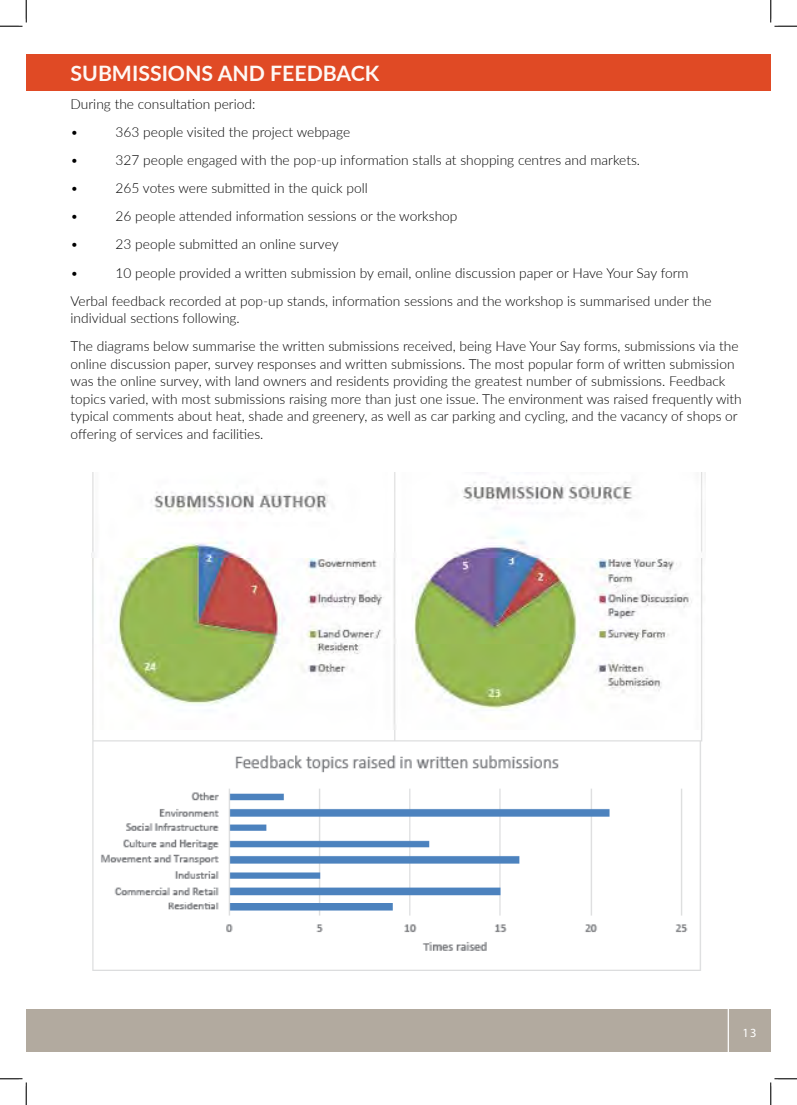
<style>
.page{position:relative;width:797px;height:1105px;background:#fff}
.page>*{position:absolute;margin:0;border:0;box-sizing:border-box;transform-origin:0 0}
.t1{font:700 21.25px "Lato";color:#fef8f5}
.t2{font:300 13.75px/17.5px "Lato";color:#000}
.t3{font:12.5px "Myriad Pro";color:#fff}
</style>
<div class="page">
<div style="left:26px;top:55px;width:744px;height:36px;background:#e04a25"></div>
<img style="left:91px;top:472px;width:612px;height:499px">
<div style="left:26px;top:1010px;width:744px;height:42px;background:#b2aa9f"></div>
<hr style="left:727px;top:1006px;width:2px;height:51px;background:#fff">
<svg style="left:0;top:0;width:27px;height:27px"></svg>
<svg style="left:0;top:1078px;width:27px;height:27px"></svg>
<svg style="left:770px;top:0;width:27px;height:27px"></svg>
<svg style="left:770px;top:1078px;width:27px;height:27px"></svg>
<h1 class="t1" style="left:71px;top:57px;width:310px">SUBMISSIONS AND FEEDBACK</h1>
<p class="t2" style="left:71px;top:89px;width:186px;line-height:28.1px">During the consultation period: •</p>
<p class="t2" style="left:116px;top:123px;width:236px">363 people visited the project webpage</p>
<p class="t2" style="left:71px;top:151px;width:9px">•</p>
<p class="t2" style="left:116px;top:151px;width:526px">327 people engaged with the pop-up information stalls at shopping centres and markets.</p>
<p class="t2" style="left:71px;top:179px;width:9px">•</p>
<p class="t2" style="left:116px;top:179px;width:254px">265 votes were submitted in the quick poll</p>
<p class="t2" style="left:71px;top:207px;width:9px">•</p>
<p class="t2" style="left:116px;top:207px;width:343px">26 people attended information sessions or the workshop</p>
<p class="t2" style="left:71px;top:235px;width:9px">•</p>
<p class="t2" style="left:116px;top:235px;width:224px">23 people submitted an online survey</p>
<p class="t2" style="left:71px;top:263px;width:9px">•</p>
<p class="t2" style="left:71px;top:258px;width:642px;line-height:28.1px;text-indent:45px">10 people provided a written submission by email, online discussion paper or Have Your Say form<br>Verbal feedback recorded at pop-up stands, information sessions and the workshop is summarised under the</p>
<p class="t2" style="left:71px;top:304px;width:669px;line-height:28.1px">individual sections following.<br>The diagrams below summarise the written submissions received, being Have Your Say forms, submissions via the</p>
<p class="t2" style="left:71px;top:355px;width:672px">online discussion paper, survey responses and written submissions. The most popular form of written submission was the online survey, with land owners and residents providing the greatest number of submissions. Feedback topics varied, with most submissions raising more than just one issue. The environment was raised frequently with typical comments about heat, shade and greenery, as well as car parking and cycling, and the vacancy of shops or offering of services and facilities.</p>
<p class="t3" style="left:742px;top:1025px;width:16px">13</p>
</div>
